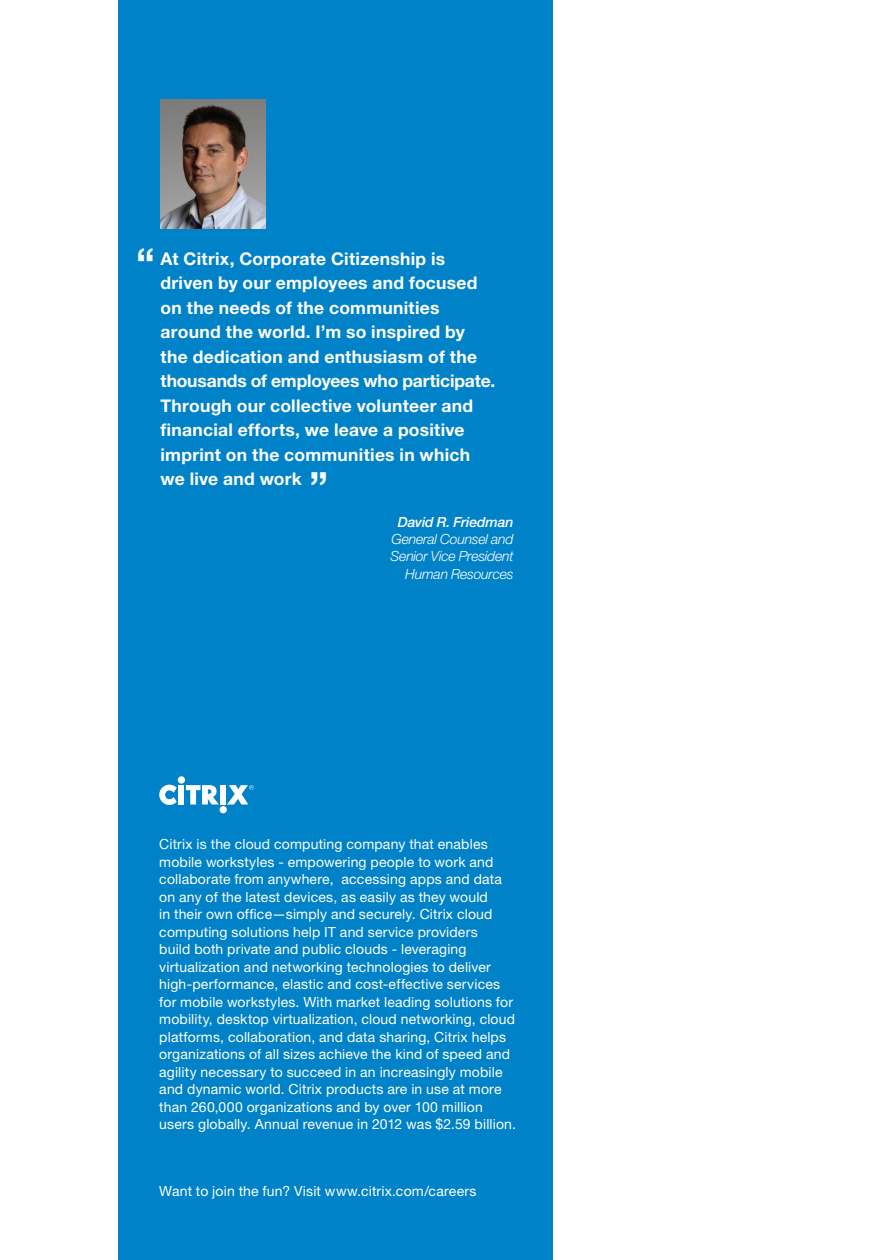
<style>
.page{position:relative;width:882px;height:1260px;background:#fff}
.page>*{position:absolute;margin:0;border:0;box-sizing:border-box;transform-origin:0 0}
.Paragraph_Head{font:700 40.25px "Helvetica Neue LT Pro";color:#fff}
.Paragraph_Head-2{font:700 17.5px/24.5px "Helvetica Neue LT Pro";letter-spacing:.015em;color:#fff}
.t1{font:14px/17.5px "Helvetica Neue LT Pro";letter-spacing:.015em;color:#fff}
.Paragraph_Head-3{font:italic 300 14px "Helvetica Neue LT Pro";letter-spacing:-.015em;color:#fff}
.Paragraph_Head-4{font:italic 500 14px "Helvetica Neue LT Pro";letter-spacing:-.015em;color:#fff}
</style>
<div class="page">
<div style="left:119px;top:0;width:434px;height:1260px;background:#0082c8"></div>
<div style="left:220px;top:785px;width:6px;height:20px;background:#fff"></div>
<svg style="left:227px;top:785px;width:27px;height:20px"></svg>
<div style="left:178px;top:785px;width:6px;height:20px;background:#fff"></div>
<svg style="left:159px;top:785px;width:18px;height:20px"></svg>
<svg style="left:186px;top:785px;width:33px;height:20px"></svg>
<div style="left:178px;top:776px;width:7px;height:8px;background:#fff;border-radius:50%"></div>
<div style="left:220px;top:806px;width:7px;height:7px;background:#fff;border-radius:50%"></div>
<img style="left:161px;top:100px;width:104px;height:129px">
<p class="Paragraph_Head" style="left:136px;top:238px;width:20px">“</p>
<p class="Paragraph_Head-2" style="left:161px;top:246px;width:336px">At Citrix, Corporate Citizenship is driven by our employees and focused on the needs of the communities around the world. I’m so inspired by the dedication and enthusiasm of the thousands of employees who participate.<br>Through our collective volunteer and financial efforts, we leave a positive imprint on the communities in which we live and work</p>
<p class="Paragraph_Head" style="left:309px;top:462px;width:20px">”</p>
<p class="Paragraph_Head-4" style="left:398px;top:514px;width:117px">David R. Friedman</p>
<p class="Paragraph_Head-3" style="left:391px;top:531px;width:124px">General Counsel and</p>
<p class="Paragraph_Head-3" style="left:391px;top:548px;width:125px">Senior Vice President</p>
<p class="Paragraph_Head-3" style="left:405px;top:565px;width:110px">Human Resources</p>
<p class="t1" style="left:159px;top:835px;width:358px">Citrix is the cloud computing company that enables mobile workstyles - empowering people to work and collaborate from anywhere, accessing apps and data on any of the latest devices, as easily as they would<br>in their own office—simply and securely. Citrix cloud computing solutions help IT and service providers<br>build both private and public clouds - leveraging virtualization and networking technologies to deliver high-performance, elastic and cost-effective services for mobile workstyles. With market leading solutions for mobility, desktop virtualization, cloud networking, cloud platforms, collaboration, and data sharing, Citrix helps organizations of all sizes achieve the kind of speed and agility necessary to succeed in an increasingly mobile and dynamic world. Citrix products are in use at more than 260,000 organizations and by over 100 million users globally. Annual revenue in 2012 was $2.59 billion.</p>
<p class="t1" style="left:159px;top:1182px;width:319px">Want to join the fun? Visit www.citrix.com/careers</p>
</div>
